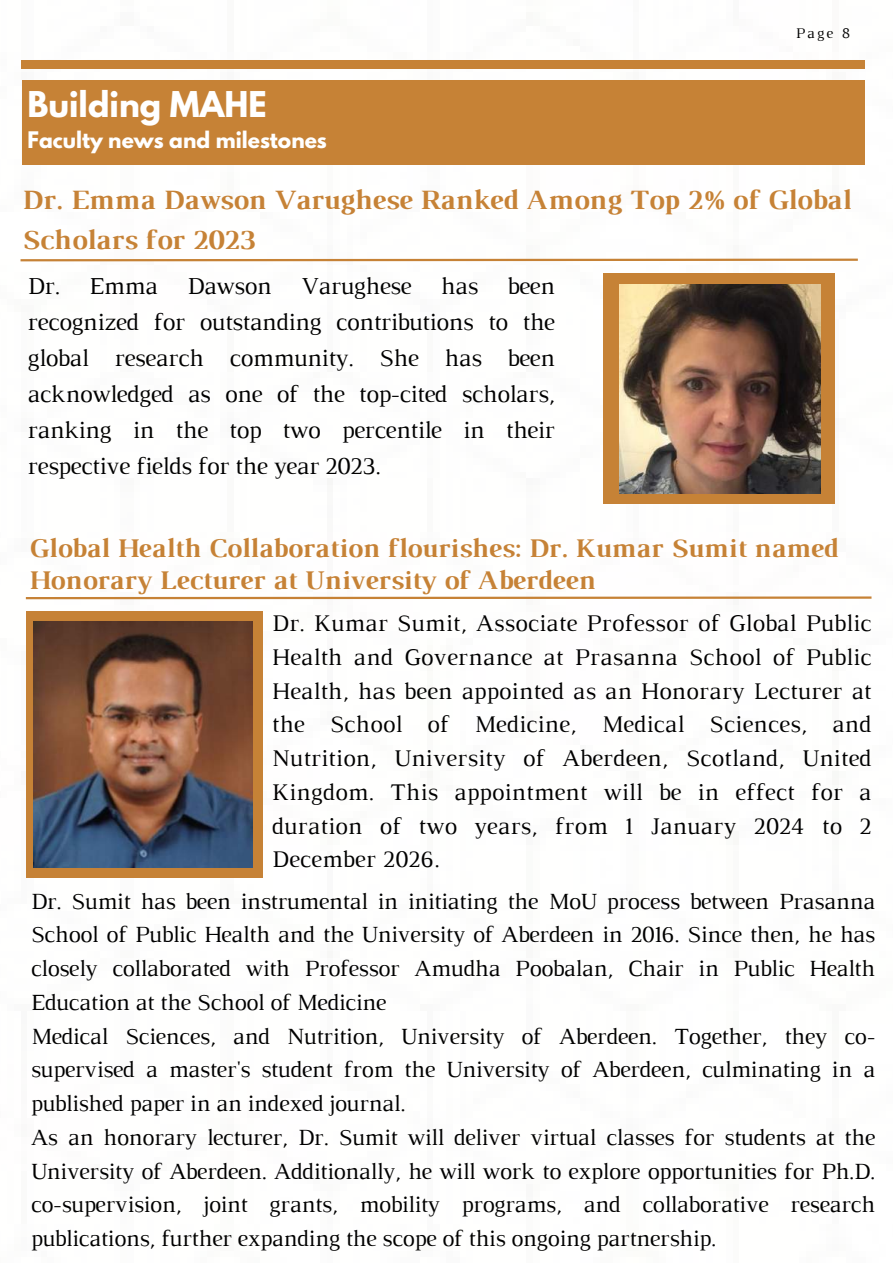
<style>
.page{position:relative;width:893px;height:1263px;background:#fff}
.page>*{position:absolute;margin:0;border:0;box-sizing:border-box;transform-origin:0 0}
.t1{font:700 31.5px "League Spartan";color:#fff}
.t2{font:700 28.5px/39.4px "Luthier";color:#c68236}
.t3{font:700 27.53px/32.6px "Luthier";color:#c68236}
.t4{font:24.83px/36px "Luthier";letter-spacing:-.02em;color:#000;text-align:justify}
.t5{font:24.38px/33.8px "Luthier";color:#000;text-align:justify}
.t6{font:23.62px/33.8px "Luthier";letter-spacing:-.02em;color:#000}
.t7{font:700 20.25px "League Spartan";color:#fff}
.t8{font:15.08px "Luthier";color:#000}
</style>
<div class="page">
<div style="left:22px;top:60px;width:842px;height:8px;background:#c68236"></div>
<div style="left:22px;top:80px;width:842px;height:85px;background:#c68236"></div>
<svg style="left:20px;top:258px;width:838px;height:4px"></svg>
<div style="left:603px;top:273px;width:231px;height:231px;background:#c68236"></div>
<img style="left:619px;top:284px;width:201px;height:210px">
<svg style="left:25px;top:596px;width:847px;height:4px"></svg>
<div style="left:26px;top:611px;width:237px;height:266px;background:#c68236"></div>
<img style="left:33px;top:622px;width:219px;height:245px">
<h1 class="t1" style="left:28px;top:88px;width:240px">Building MAHE</h1>
<p class="t7" style="left:28px;top:130px;width:301px">Faculty news and milestones</p>
<p class="t8" style="left:795px;top:28px;width:56px">Page 8</p>
<p class="t2" style="left:22px;top:182px;width:830px">Dr. Emma Dawson Varughese Ranked Among Top 2% of Global<br>Scholars for 2023</p>
<p class="t4" style="left:28px;top:269px;width:529px">Dr. Emma Dawson Varughese has been recognized for outstanding contributions to the global research community. She has been acknowledged as one of the top-cited scholars, ranking in the top two percentile in their respective fields for the year 2023.</p>
<p class="t3" style="left:28px;top:533px;width:811px">Global Health Collaboration flourishes: Dr. Kumar Sumit named<br>Honorary Lecturer at University of Aberdeen</p>
<p class="t5" style="left:272px;top:608px;width:601px">Dr. Kumar Sumit, Associate Professor of Global Public Health and Governance at Prasanna School of Public Health, has been appointed as an Honorary Lecturer at the School of Medicine, Medical Sciences, and Nutrition, University of Aberdeen, Scotland, United Kingdom. This appointment will be in effect for a duration of two years, from 1 January 2024 to 2<br>December 2026.</p>
<p class="t6" style="left:31px;top:886px;width:846px">Dr. Sumit has been instrumental in initiating the MoU process between Prasanna School of Public Health and the University of Aberdeen in 2016. Since then, he has closely collaborated with Professor Amudha Poobalan, Chair in Public Health Education at the School of Medicine<br>Medical Sciences, and Nutrition, University of Aberdeen. Together, they co&shy;supervised a master's student from the University of Aberdeen, culminating in a published paper in an indexed journal.<br>As an honorary lecturer, Dr. Sumit will deliver virtual classes for students at the University of Aberdeen. Additionally, he will work to explore opportunities for Ph.D. co-supervision, joint grants, mobility programs, and collaborative research publications, further expanding the scope of this ongoing partnership.</p>
</div>
